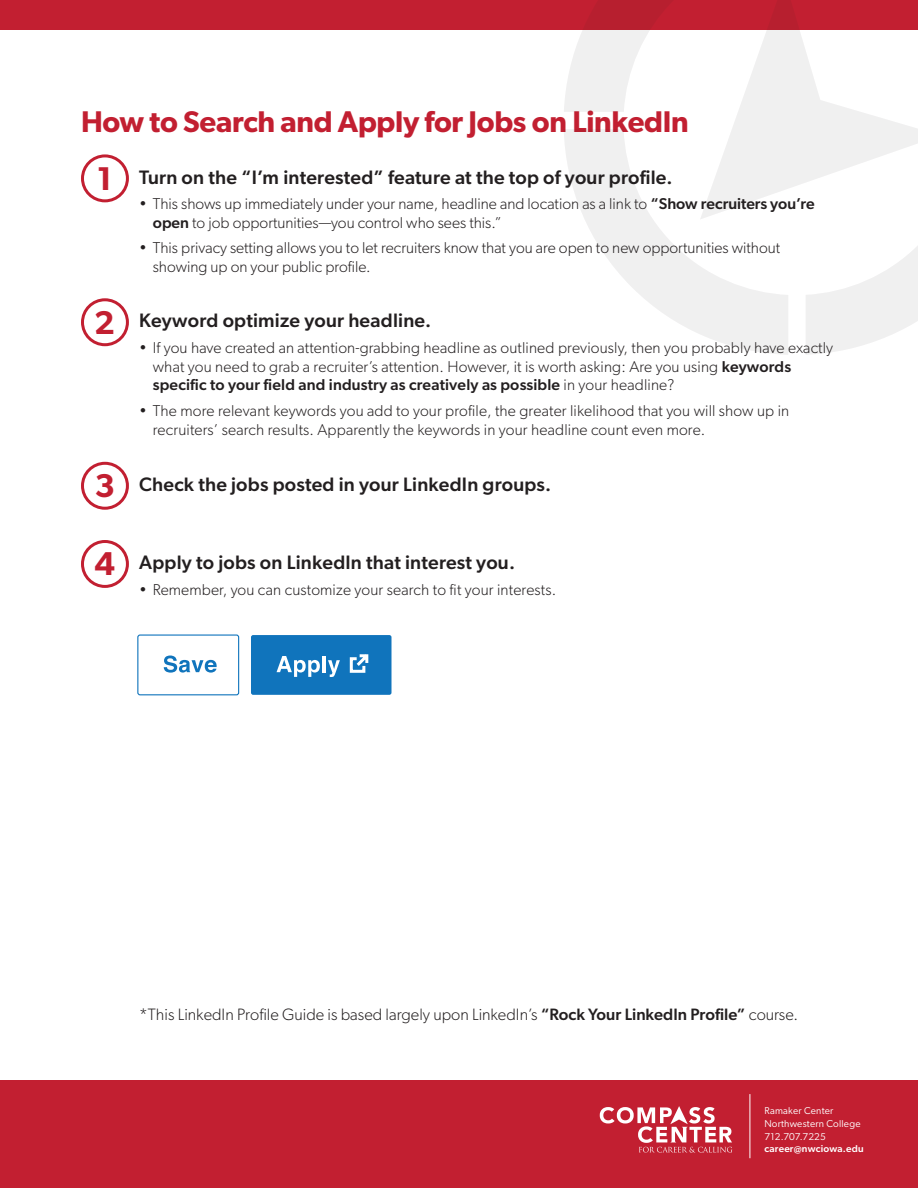
<style>
.page{position:relative;width:918px;height:1188px;background:#fff}
.page>*{position:absolute;margin:0;border:0;box-sizing:border-box;transform-origin:0 0}
.t1{font:600 33px "Gibson";color:#c21f31}
.t2{font:600 30px "Gibson";letter-spacing:-.01em;color:#c21f31}
.t3{font:500 19.5px "Gibson";letter-spacing:.01em;color:#231f20}
.t4{font:300 16.5px "Gibson";color:#231f20}
.t5{font:300 15.75px/18.8px "Gibson";letter-spacing:.01em;color:#231f20}
.t6{font:10.05px/12.9px "Gibson";letter-spacing:.02em;color:#fff}
.t7{font:500 10.05px "Gibson";letter-spacing:.02em;color:#fff}
.s1{font-weight:500}
</style>
<div class="page">
<div style="left:0;top:0;width:918px;height:29px;background:#c21f31"></div>
<svg style="left:564px;top:0;width:136px;height:112px"></svg>
<svg style="left:806px;top:246px;width:112px;height:109px"></svg>
<svg style="left:564px;top:129px;width:224px;height:226px"></svg>
<svg style="left:700px;top:0;width:218px;height:220px"></svg>
<div style="left:0;top:1080px;width:918px;height:108px;background:#c21f31"></div>
<svg style="left:600px;top:1106px;width:132px;height:47px"></svg>
<hr style="left:750px;top:1094px;width:1px;height:64px;background:#fff">
<div style="left:81px;top:154px;width:48px;height:48px;border:3px solid #c21f31;border-radius:50%"></div>
<div style="left:81px;top:298px;width:48px;height:48px;border:3px solid #c21f31;border-radius:50%"></div>
<div style="left:81px;top:462px;width:48px;height:48px;border:3px solid #c21f31;border-radius:50%"></div>
<div style="left:81px;top:540px;width:48px;height:48px;border:3px solid #c21f31;border-radius:50%"></div>
<div style="left:251px;top:635px;width:140px;height:60px;background:#1074bc;border-radius:2px"></div>
<svg style="left:349px;top:654px;width:20px;height:19px"></svg>
<svg style="left:277px;top:656px;width:43px;height:21px"></svg>
<hr style="left:323px;top:656px;width:3px;height:16px;background:#fff">
<svg style="left:328px;top:660px;width:12px;height:17px"></svg>
<div style="left:137px;top:634px;width:102px;height:61px;border:1px solid #1074bc;border-radius:2px"></div>
<svg style="left:164px;top:656px;width:53px;height:17px"></svg>
<h2 class="t2" style="left:81px;top:104px;width:609px">How to Search and Apply for Jobs on LinkedIn</h2>
<h1 class="t1" style="left:97px;top:159px;width:17px">1</h1>
<h1 class="t1" style="left:94px;top:303px;width:22px">2</h1>
<h1 class="t1" style="left:95px;top:466px;width:22px">3</h1>
<h1 class="t1" style="left:95px;top:544px;width:22px">4</h1>
<p class="t3" style="left:139px;top:165px;width:535px">Turn on the “I’m interested” feature at the top of your profile.</p>
<p class="t5" style="left:153px;top:194px;width:663px;text-indent:-13px">• This shows up immediately under your name, headline and location as a link to <span class="s1">“Show recruiters you’re open</span> to job opportunities—you control who sees this.”</p>
<p class="t5" style="left:153px;top:238px;width:629px;text-indent:-13px">• This privacy setting allows you to let recruiters know that you are open to new opportunities without showing up on your public profile.</p>
<p class="t3" style="left:139px;top:309px;width:293px">Keyword optimize your headline.</p>
<p class="t5" style="left:153px;top:338px;width:682px;text-indent:-13px">• If you have created an attention-grabbing headline as outlined previously, then you probably have exactly what you need to grab a recruiter’s attention. However, it is worth asking: Are you using <span class="s1">keywords specific to your field and industry as creatively as possible</span> in your headline?</p>
<p class="t5" style="left:153px;top:401px;width:638px;text-indent:-13px">• The more relevant keywords you add to your profile, the greater likelihood that you will show up in recruiters’ search results. Apparently the keywords in your headline count even more.</p>
<p class="t3" style="left:139px;top:473px;width:413px">Check the jobs posted in your LinkedIn groups.</p>
<p class="t3" style="left:139px;top:551px;width:377px">Apply to jobs on LinkedIn that interest you.</p>
<p class="t5" style="left:139px;top:580px;width:418px">• Remember, you can customize your search to fit your interests.</p>
<p class="t4" style="left:139px;top:1005px;width:660px">*This LinkedIn Profile Guide is based largely upon LinkedIn’s <span class="s1">“Rock Your LinkedIn Profile”</span> course.</p>
<p class="t6" style="left:764px;top:1104px;width:98px">Ramaker Center<br>Northwestern College<br>712.707.7225</p>
<p class="t7" style="left:764px;top:1143px;width:101px">career@nwciowa.edu</p>
</div>
